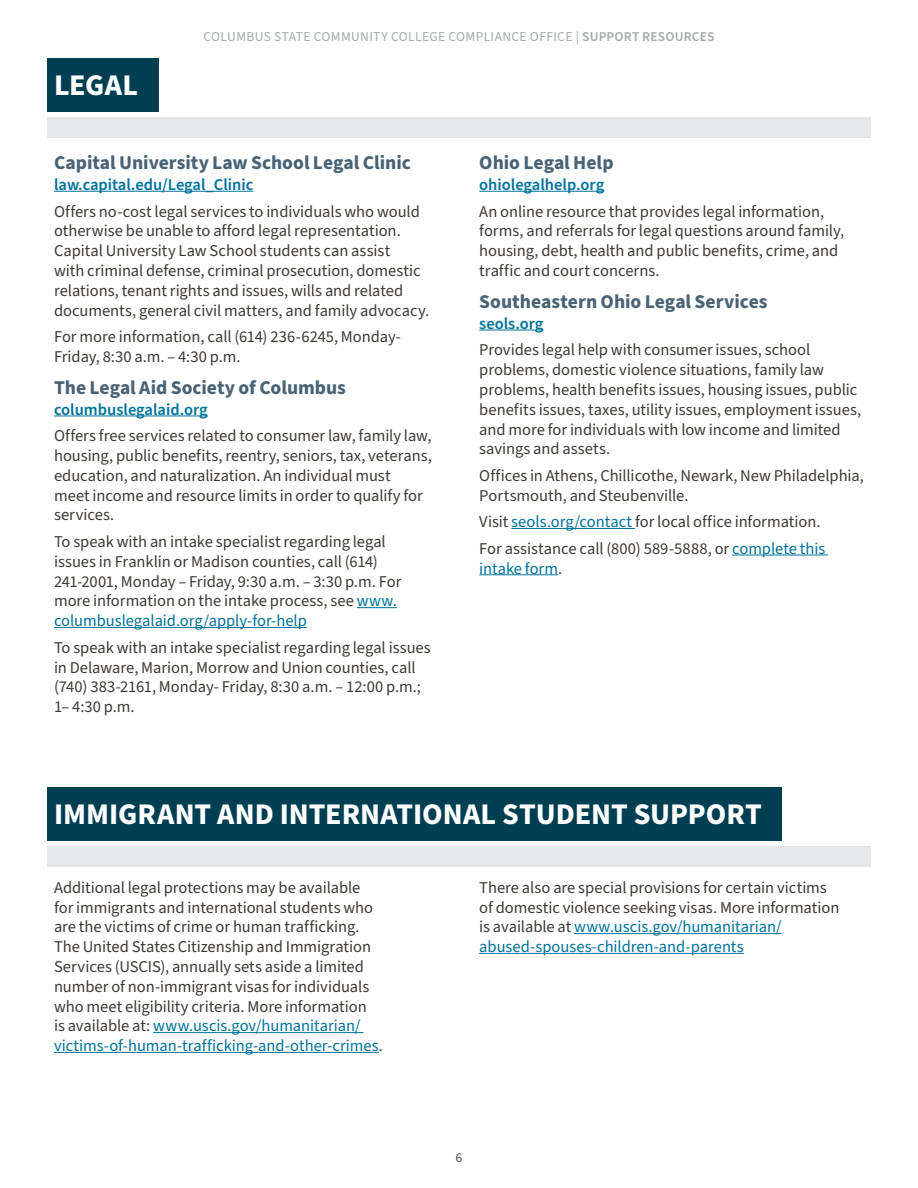
<style>
.page{position:relative;width:918px;height:1188px;background:#fff}
.page>*{position:absolute;margin:0;border:0;box-sizing:border-box;transform-origin:0 0}
.t1{font:700 30px "Source Sans Pro";color:#fff}
.t2{font:700 19.5px "Source Sans Pro";color:#496375}
.t3{font:16.5px/19.8px "Source Sans Pro";letter-spacing:-.005em;color:#3e3a35}
.t4{font:600 16.5px "Source Sans Pro";color:#00739a}
.t5{font:16.5px "Source Sans Pro";letter-spacing:-.005em;color:#00739a}
.t6{font:13.5px "Source Sans Pro";letter-spacing:.025em;color:#a1acab}
.t7{font:13.5px "Source Sans Pro";color:#524b48}
.s1{font-weight:600}
.s2{color:#00739a}
.s3{color:#3e3a35}
</style>
<div class="page">
<div style="left:47px;top:58px;width:111px;height:54px;background:#003f52"></div>
<div style="left:47px;top:117px;width:824px;height:21px;background:#e6e7e8"></div>
<hr style="left:54px;top:191px;width:199px;height:1px;background:#00739a">
<hr style="left:54px;top:416px;width:154px;height:1px;background:#00739a">
<hr style="left:357px;top:607px;width:40px;height:1px;background:#00739a">
<hr style="left:54px;top:627px;width:253px;height:1px;background:#00739a">
<hr style="left:479px;top:191px;width:125px;height:1px;background:#00739a">
<hr style="left:479px;top:330px;width:65px;height:1px;background:#00739a">
<hr style="left:511px;top:528px;width:124px;height:1px;background:#00739a">
<hr style="left:732px;top:555px;width:96px;height:1px;background:#00739a">
<hr style="left:479px;top:574px;width:79px;height:1px;background:#00739a">
<div style="left:47px;top:787px;width:735px;height:54px;background:#003f52"></div>
<div style="left:47px;top:846px;width:824px;height:21px;background:#e6e7e8"></div>
<hr style="left:153px;top:1032px;width:211px;height:1px;background:#00739a">
<hr style="left:54px;top:1052px;width:325px;height:1px;background:#00739a">
<hr style="left:574px;top:933px;width:208px;height:1px;background:#00739a">
<hr style="left:479px;top:953px;width:265px;height:1px;background:#00739a">
<h1 class="t1" style="left:54px;top:65px;width:86px">LEGAL</h1>
<p class="t6" style="left:203px;top:27px;width:513px">COLUMBUS STATE COMMUNITY COLLEGE COMPLIANCE OFFICE | <span class="s1">SUPPORT RESOURCES</span></p>
<p class="t2" style="left:54px;top:149px;width:358px">Capital University Law School Legal Clinic</p>
<p class="t4" style="left:54px;top:174px;width:201px">law.capital.edu/Legal_Clinic</p>
<p class="t3" style="left:54px;top:202px;width:377px">Offers no-cost legal services to individuals who would otherwise be unable to afford legal representation.<br>Capital University Law School students can assist<br>with criminal defense, criminal prosecution, domestic relations, tenant rights and issues, wills and related documents, general civil matters, and family advocacy.</p>
<p class="t3" style="left:54px;top:327px;width:348px">For more information, call (614) 236-6245, Monday-<br>Friday, 8:30 a.m. – 4:30 p.m.</p>
<p class="t2" style="left:54px;top:374px;width:294px">The Legal Aid Society of Columbus</p>
<p class="t4" style="left:54px;top:398px;width:155px">columbuslegalaid.org</p>
<p class="t3" style="left:54px;top:426px;width:380px">Offers free services related to consumer law, family law, housing, public benefits, reentry, seniors, tax, veterans, education, and naturalization. An individual must<br>meet income and resource limits in order to qualify for services.</p>
<p class="t3" style="left:54px;top:532px;width:349px">To speak with an intake specialist regarding legal issues in Franklin or Madison counties, call (614)<br>241-2001, Monday – Friday, 9:30 a.m. – 3:30 p.m. For more information on the intake process, see <span class="s2">www. columbuslegalaid.org/apply-for-help</span></p>
<p class="t3" style="left:54px;top:638px;width:378px">To speak with an intake specialist regarding legal issues in Delaware, Marion, Morrow and Union counties, call (740) 383-2161, Monday- Friday, 8:30 a.m. – 12:00 p.m.; 1– 4:30 p.m.</p>
<p class="t2" style="left:479px;top:149px;width:136px">Ohio Legal Help</p>
<p class="t4" style="left:479px;top:174px;width:127px">ohiolegalhelp.org</p>
<p class="t3" style="left:479px;top:202px;width:367px">An online resource that provides legal information, forms, and referrals for legal questions around family, housing, debt, health and public benefits, crime, and traffic and court concerns.</p>
<p class="t2" style="left:479px;top:288px;width:290px">Southeastern Ohio Legal Services</p>
<p class="t4" style="left:479px;top:312px;width:66px">seols.org</p>
<p class="t3" style="left:479px;top:340px;width:384px">Provides legal help with consumer issues, school problems, domestic violence situations, family law problems, health benefits issues, housing issues, public benefits issues, taxes, utility issues, employment issues, and more for individuals with low income and limited savings and assets.</p>
<p class="t3" style="left:479px;top:466px;width:386px">Offices in Athens, Chillicothe, Newark, New Philadelphia,<br>Portsmouth, and Steubenville.</p>
<p class="t3" style="left:479px;top:509px;width:348px;line-height:26.5px">Visit <span class="s2">seols.org/contact</span> for local office information.<br>For assistance call (800) 589-5888, or <span class="s2">complete this</span></p>
<p class="t5" style="left:479px;top:557px;width:85px">intake form<span class="s3">.</span></p>
<h1 class="t1" style="left:54px;top:794px;width:709px">IMMIGRANT AND INTERNATIONAL STUDENT SUPPORT</h1>
<p class="t3" style="left:54px;top:878px;width:331px">Additional legal protections may be available for immigrants and international students who are the victims of crime or human trafficking.<br>The United States Citizenship and Immigration Services (USCIS), annually sets aside a limited number of non-immigrant visas for individuals who meet eligibility criteria. More information<br>is available at: <span class="s2">www.uscis.gov/humanitarian/ victims-of-human-trafficking-and-other-crimes</span>.</p>
<p class="t3" style="left:479px;top:878px;width:362px">There also are special provisions for certain victims of domestic violence seeking visas. More information is available at <span class="s2">www.uscis.gov/humanitarian/ abused-spouses-children-and-parents</span></p>
<p class="t7" style="left:455px;top:1149px;width:9px">6</p>
</div>
